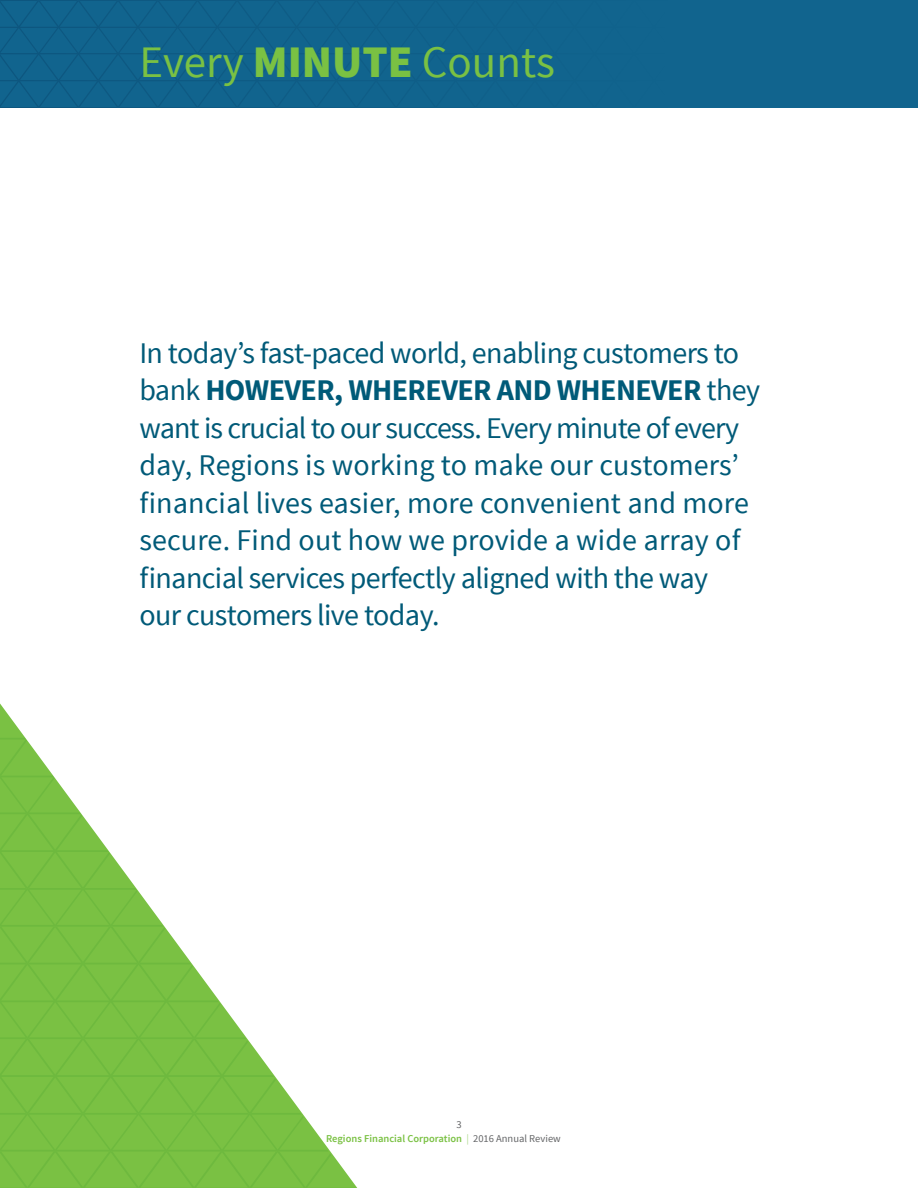
<style>
.page{position:relative;width:918px;height:1188px;background:#fff}
.page>*{position:absolute;margin:0;border:0;box-sizing:border-box;transform-origin:0 0}
.t1{font:45px "Source Sans Pro";color:#7ac143}
.t2{font:30px/37.5px "Source Sans Pro";letter-spacing:-.02em;color:#005a78}
.t3{font:600 10.5px "Source Sans Pro";color:#7ac143}
.t4{font:10.5px "Source Sans Pro";color:#636466}
.s1{font-weight:900}
.s2{font-weight:700}
.s3{font-weight:400;color:#afda8e}
.s4{font-weight:400;color:#636466}
</style>
<div class="page">
<div style="left:0;top:0;width:918px;height:108px;background:#11648e"></div>
<svg style="left:0;top:0;width:217px;height:108px"></svg>
<svg style="left:0;top:703px;width:355px;height:485px;fill:#7bc146"></svg>
<p class="t1" style="left:139px;top:34px;width:417px">Every <span class="s1">MINUTE</span> Counts</p>
<p class="t2" style="left:139px;top:334px;width:622px">In today’s fast-paced world, enabling customers to bank <span class="s2">HOWEVER, WHEREVER AND WHENEVER</span> they want is crucial to our success. Every minute of every day, Regions is working to make our customers’ financial lives easier, more convenient and more secure. Find out how we provide a wide array of financial services perfectly aligned with the way<br>our customers live today.</p>
<p class="t4" style="left:456px;top:1118px;width:7px">3</p>
<p class="t3" style="left:326px;top:1132px;width:236px">Regions Financial Corporation <span class="s3">|</span> <span class="s4">2016 Annual Review</span></p>
</div>
